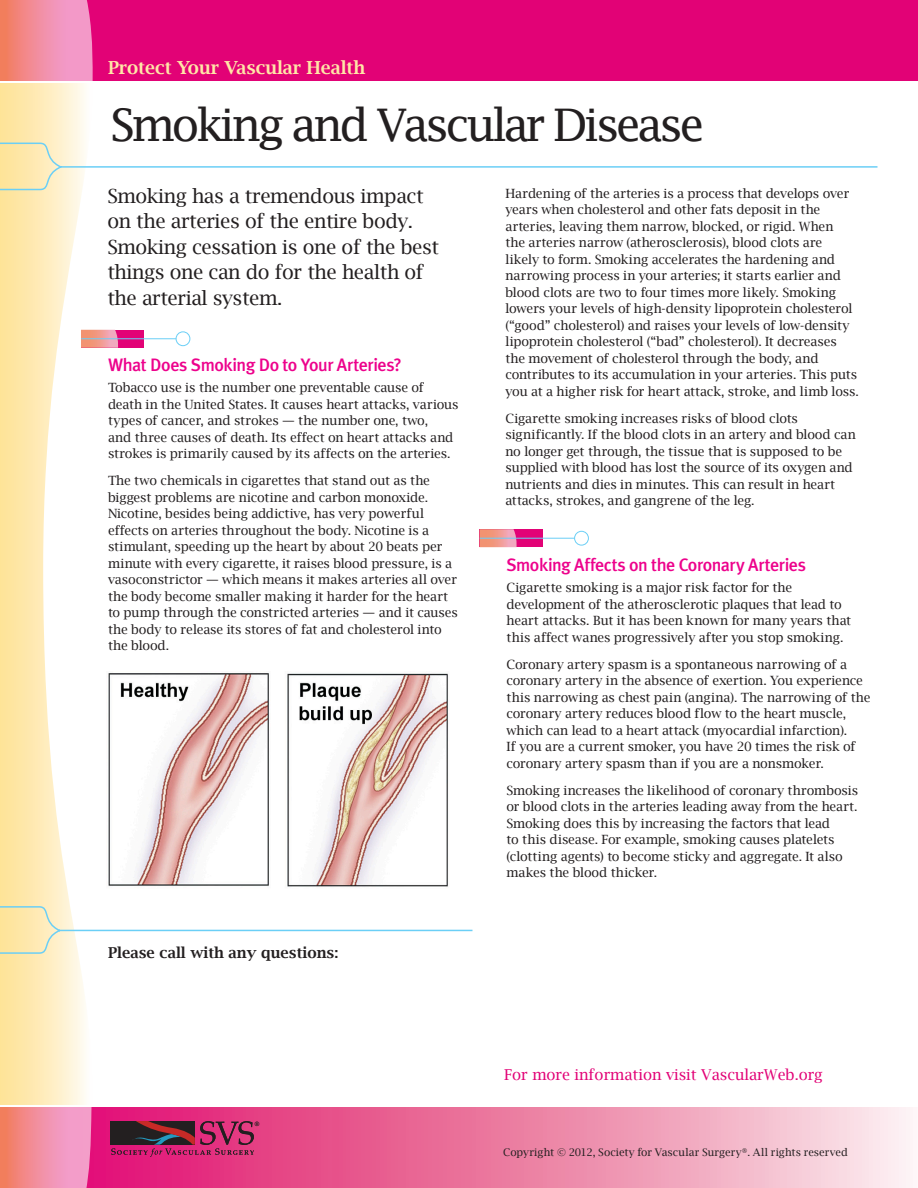
<style>
.page{position:relative;width:918px;height:1188px;background:#fff}
.page>*{position:absolute;margin:0;border:0;box-sizing:border-box;transform-origin:0 0}
.t1{font:45px "Lucida Fax";letter-spacing:-.08em;color:#231f20}
.t2{font:19.5px "Lucida Bright";letter-spacing:-.02em;color:#231f20}
.t3{font:500 18px "Meta Plus";letter-spacing:-.025em;color:#ed028c}
.t4{font:600 18px "Lucida Bright";letter-spacing:-.005em;color:#ffe6a7}
.t5{font:15px "Lucida Bright";color:#e20276}
.t6{font:600 15px "Lucida Bright";color:#231f20}
.t7{font:12.75px "Lucida Bright";letter-spacing:-.01em;color:#231f20}
.t8{font:10.5px "Lucida Bright";color:#231f20}
.t9{font:6px "Palatino";color:#231f20}
</style>
<div class="page">
<svg style="left:0;top:83px;width:115px;height:1022px"></svg>
<svg style="left:92px;top:1107px;width:821px;height:81px;background:#ed83ab"></svg>
<div style="left:0;top:0;width:918px;height:81px;background:#e20276"></div>
<svg style="left:0;top:0;width:93px;height:81px;background:#f28ca1"></svg>
<svg style="left:0;top:1107px;width:92px;height:81px;background:#f28da1"></svg>
<svg style="left:111px;top:1121px;width:143px;height:36px;background:#8a2851"></svg>
<div style="left:81px;top:330px;width:63px;height:18px;background:#e20276"></div>
<svg style="left:81px;top:330px;width:37px;height:18px"></svg>
<hr style="left:81px;top:338px;width:108px;height:1px;background:#6bcff6">
<div style="left:176px;top:332px;width:14px;height:14px;background:#fff;border-radius:50%"></div>
<div style="left:176px;top:331px;width:14px;height:15px;border:1px solid #6bcff6;border-radius:50%"></div>
<div style="left:480px;top:529px;width:63px;height:18px;background:#e20276"></div>
<svg style="left:480px;top:529px;width:37px;height:18px"></svg>
<hr style="left:480px;top:538px;width:107px;height:1px;background:#6bcff6">
<div style="left:575px;top:531px;width:13px;height:14px;background:#fff;border-radius:50%"></div>
<div style="left:574px;top:531px;width:15px;height:15px;border:1px solid #6bcff6;border-radius:50%"></div>
<svg style="left:0;top:142px;width:878px;height:49px"></svg>
<svg style="left:0;top:905px;width:473px;height:50px"></svg>
<img style="left:99px;top:664px;width:349px;height:235px">
<p class="t4" style="left:108px;top:57px;width:259px">Protect Your Vascular Health</p>
<p class="t1" style="left:110px;top:98px;width:596px">Smoking and Vascular Disease</p>
<p class="t2" style="left:107px;top:185px;width:318px">Smoking has a tremendous impact</p>
<p class="t2" style="left:107px;top:210px;width:307px">on the arteries of the entire body.</p>
<p class="t2" style="left:107px;top:236px;width:333px">Smoking cessation is one of the best</p>
<p class="t2" style="left:107px;top:261px;width:318px">things one can do for the health of</p>
<p class="t2" style="left:107px;top:287px;width:177px">the arterial system.</p>
<p class="t3" style="left:108px;top:355px;width:295px">What Does Smoking Do to Your Arteries?</p>
<p class="t7" style="left:108px;top:381px;width:318px">Tobacco use is the number one preventable cause of</p>
<p class="t7" style="left:108px;top:397px;width:352px">death in the United States. It causes heart attacks, various</p>
<p class="t7" style="left:108px;top:414px;width:322px">types of cancer, and strokes — the number one, two,</p>
<p class="t7" style="left:108px;top:430px;width:347px">and three causes of death. Its effect on heart attacks and</p>
<p class="t7" style="left:108px;top:447px;width:344px">strokes is primarily caused by its affects on the arteries.</p>
<p class="t7" style="left:108px;top:474px;width:324px">The two chemicals in cigarettes that stand out as the</p>
<p class="t7" style="left:108px;top:490px;width:322px">biggest problems are nicotine and carbon monoxide.</p>
<p class="t7" style="left:108px;top:507px;width:318px">Nicotine, besides being addictive, has very powerful</p>
<p class="t7" style="left:108px;top:523px;width:323px">effects on arteries throughout the body. Nicotine is a</p>
<p class="t7" style="left:108px;top:540px;width:336px">stimulant, speeding up the heart by about 20 beats per</p>
<p class="t7" style="left:108px;top:556px;width:346px">minute with every cigarette, it raises blood pressure, is a</p>
<p class="t7" style="left:108px;top:573px;width:351px">vasoconstrictor — which means it makes arteries all over</p>
<p class="t7" style="left:108px;top:589px;width:342px">the body become smaller making it harder for the heart</p>
<p class="t7" style="left:108px;top:606px;width:351px">to pump through the constricted arteries — and it causes</p>
<p class="t7" style="left:108px;top:622px;width:335px">the body to release its stores of fat and cholesterol into</p>
<p class="t7" style="left:108px;top:639px;width:63px">the blood.</p>
<p class="t6" style="left:108px;top:945px;width:232px">Please call with any questions:</p>
<p class="t9" style="left:255px;top:1119px;width:6px">®</p>
<p class="t7" style="left:505px;top:186px;width:345px">Hardening of the arteries is a process that develops over</p>
<p class="t7" style="left:505px;top:202px;width:316px">years when cholesterol and other fats deposit in the</p>
<p class="t7" style="left:505px;top:219px;width:330px">arteries, leaving them narrow, blocked, or rigid. When</p>
<p class="t7" style="left:505px;top:235px;width:318px">the arteries narrow (atherosclerosis), blood clots are</p>
<p class="t7" style="left:505px;top:252px;width:331px">likely to form. Smoking accelerates the hardening and</p>
<p class="t7" style="left:505px;top:268px;width:337px">narrowing process in your arteries; it starts earlier and</p>
<p class="t7" style="left:505px;top:285px;width:332px">blood clots are two to four times more likely. Smoking</p>
<p class="t7" style="left:505px;top:301px;width:349px">lowers your levels of high-density lipoprotein cholesterol</p>
<p class="t7" style="left:505px;top:318px;width:346px">(“good” cholesterol) and raises your levels of low-density</p>
<p class="t7" style="left:505px;top:334px;width:333px">lipoprotein cholesterol (“bad” cholesterol). It decreases</p>
<p class="t7" style="left:505px;top:351px;width:315px">the movement of cholesterol through the body, and</p>
<p class="t7" style="left:505px;top:367px;width:353px">contributes to its accumulation in your arteries. This puts</p>
<p class="t7" style="left:505px;top:384px;width:355px">you at a higher risk for heart attack, stroke, and limb loss.</p>
<p class="t7" style="left:505px;top:411px;width:294px">Cigarette smoking increases risks of blood clots</p>
<p class="t7" style="left:505px;top:427px;width:352px">significantly. If the blood clots in an artery and blood can</p>
<p class="t7" style="left:505px;top:444px;width:338px">no longer get through, the tissue that is supposed to be</p>
<p class="t7" style="left:505px;top:460px;width:349px">supplied with blood has lost the source of its oxygen and</p>
<p class="t7" style="left:505px;top:477px;width:331px">nutrients and dies in minutes. This can result in heart</p>
<p class="t7" style="left:505px;top:493px;width:251px">attacks, strokes, and gangrene of the leg.</p>
<p class="t3" style="left:507px;top:555px;width:301px">Smoking Affects on the Coronary Arteries</p>
<p class="t7" style="left:507px;top:581px;width:287px">Cigarette smoking is a major risk factor for the</p>
<p class="t7" style="left:507px;top:597px;width:337px">development of the atherosclerotic plaques that lead to</p>
<p class="t7" style="left:507px;top:614px;width:346px">heart attacks. But it has been known for many years that</p>
<p class="t7" style="left:507px;top:630px;width:338px">this affect wanes progressively after you stop smoking.</p>
<p class="t7" style="left:507px;top:657px;width:342px">Coronary artery spasm is a spontaneous narrowing of a</p>
<p class="t7" style="left:507px;top:674px;width:358px">coronary artery in the absence of exertion. You experience</p>
<p class="t7" style="left:507px;top:690px;width:365px">this narrowing as chest pain (angina). The narrowing of the</p>
<p class="t7" style="left:507px;top:707px;width:341px">coronary artery reduces blood flow to the heart muscle,</p>
<p class="t7" style="left:507px;top:723px;width:342px">which can lead to a heart attack (myocardial infarction).</p>
<p class="t7" style="left:507px;top:740px;width:351px">If you are a current smoker, you have 20 times the risk of</p>
<p class="t7" style="left:507px;top:756px;width:319px">coronary artery spasm than if you are a nonsmoker.</p>
<p class="t7" style="left:507px;top:783px;width:353px">Smoking increases the likelihood of coronary thrombosis</p>
<p class="t7" style="left:507px;top:800px;width:352px">or blood clots in the arteries leading away from the heart.</p>
<p class="t7" style="left:507px;top:816px;width:325px">Smoking does this by increasing the factors that lead</p>
<p class="t7" style="left:507px;top:833px;width:329px">to this disease. For example, smoking causes platelets</p>
<p class="t7" style="left:507px;top:849px;width:338px">(clotting agents) to become sticky and aggregate. It also</p>
<p class="t7" style="left:507px;top:866px;width:152px">makes the blood thicker.</p>
<p class="t5" style="left:504px;top:1066px;width:320px">For more information visit VascularWeb.org</p>
<p class="t8" style="left:503px;top:1146px;width:346px">Copyright © 2012, Society for Vascular Surgery®. All rights reserved</p>
</div>
